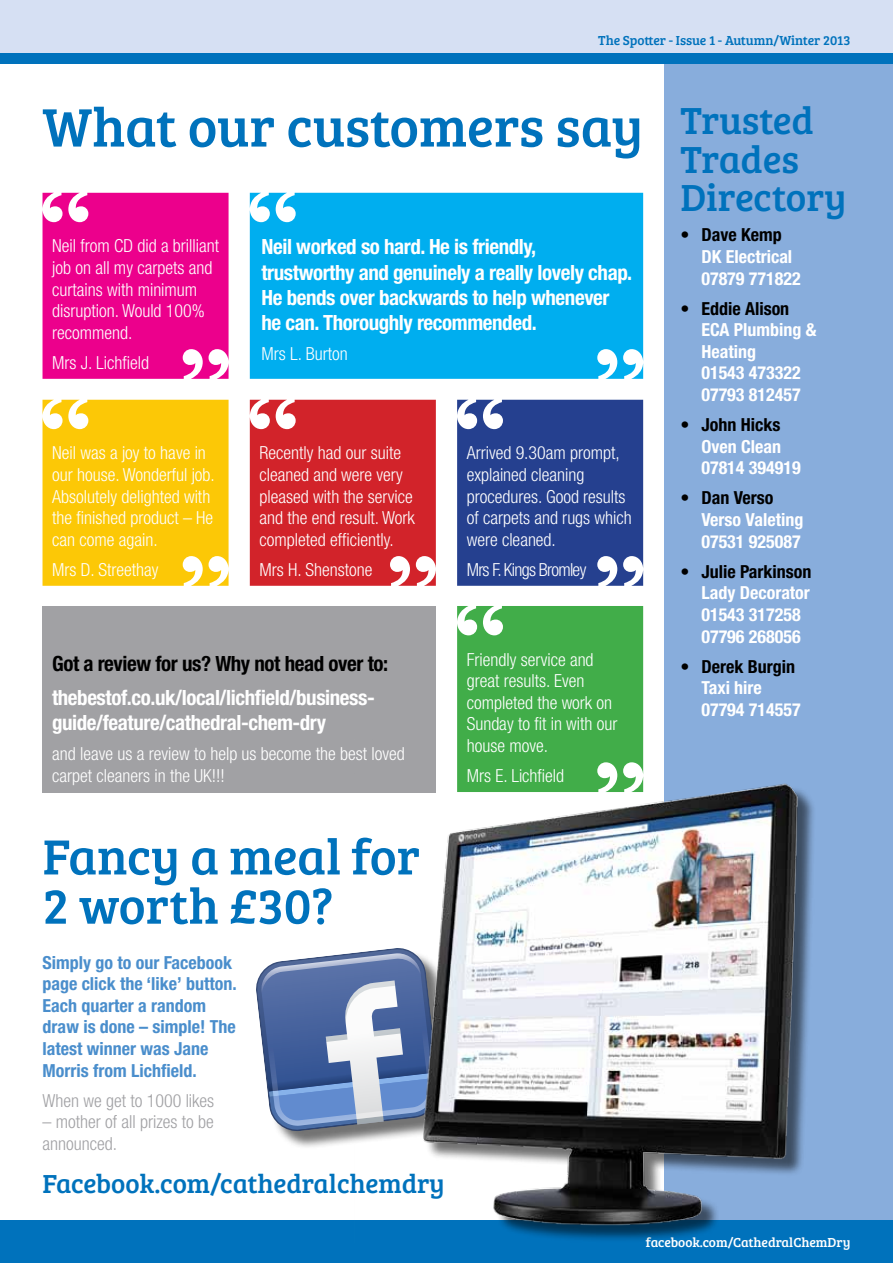
<style>
.page{position:relative;width:893px;height:1263px;background:#fff}
.page>*{position:absolute;margin:0;border:0;box-sizing:border-box;transform-origin:0 0}
.t1{font:55.95px "Bree Serif";letter-spacing:-.01em;color:#0072bc}
.t2{font:51px/49.2px "Bree Serif";letter-spacing:-.005em;color:#0072bc}
.t3{font:39px/38.4px "Bree Serif";letter-spacing:-.01em;color:#0072bc}
.t4{font:27px "Bree Serif";letter-spacing:-.01em;color:#0072bc}
.t5{font:700 condensed 21px/25.2px "Helvetica Neue";letter-spacing:-.02em;color:#fff}
.t6{font:700 condensed 21px "Helvetica Neue";letter-spacing:-.02em;color:#000}
.t7{font:300 condensed 18px/21.6px "Helvetica Neue";color:#fff}
.t8{font:700 condensed 18px/21.6px "Helvetica Neue";color:#fff}
.t9{font:700 condensed 18px/21.6px "Helvetica Neue";color:#4a8ecc}
.t10{font:700 condensed 18px "Helvetica Neue";color:#000}
.t11{font:300 condensed 18px/21.6px "Helvetica Neue";color:#a1a1a4}
.t12{font:300 condensed 18px "Helvetica Neue";letter-spacing:-.04em;color:#fff}
.t13{font:13.5px "Bree Serif";color:#0072bc}
.t14{font:13.5px "Bree Serif";color:#fff}
</style>
<div class="page">
<div style="left:258px;top:950px;width:200px;height:200px;background:#000;opacity:.55"></div>
<svg style="left:256px;top:950px;width:98px;height:183px"></svg>
<div style="left:43px;top:607px;width:393px;height:186px;background:#a1a1a4"></div>
<div style="left:664px;top:0;width:229px;height:1263px;background:#88addc"></div>
<div style="left:0;top:1220px;width:893px;height:43px;background:#0072bc"></div>
<div style="left:0;top:0;width:893px;height:53px;background:#d6e0f3"></div>
<div style="left:0;top:53px;width:893px;height:10px;background:#0072bc"></div>
<div style="left:43px;top:193px;width:186px;height:186px;background:#ec008c"></div>
<div style="left:43px;top:400px;width:186px;height:186px;background:#fcc806"></div>
<div style="left:457px;top:606px;width:186px;height:133px;background:#41ad49"></div>
<div style="left:250px;top:400px;width:186px;height:186px;background:#d2232a"></div>
<div style="left:250px;top:193px;width:393px;height:186px;background:#00aeef"></div>
<div style="left:457px;top:400px;width:186px;height:186px;background:#25408f"></div>
<img style="left:354px;top:739px;width:460px;height:501px">
<p class="t13" style="left:598px;top:30px;width:254px">The Spotter - Issue 1 - Autumn/Winter 2013</p>
<h1 class="t1" style="left:43px;top:86px;width:773px">What our customers say <sup>Trusted</sup></h1>
<h3 class="t3" style="left:680px;top:138px;width:168px">Trades<br>Directory</h3>
<p class="t10" style="left:680px;top:224px;width:103px">• Dave Kemp</p>
<p class="t8" style="left:701px;top:245px;width:101px">DK Electrical<br>07879 771822</p>
<p class="t10" style="left:680px;top:297px;width:110px">• Eddie Alison</p>
<p class="t8" style="left:701px;top:319px;width:116px">ECA Plumbing &amp;<br>Heating<br>01543 473322<br>07793 812457</p>
<p class="t10" style="left:680px;top:414px;width:101px">• John Hicks</p>
<p class="t8" style="left:701px;top:435px;width:101px">Oven Clean<br>07814 394919</p>
<p class="t10" style="left:680px;top:487px;width:95px">• Dan Verso</p>
<p class="t8" style="left:701px;top:509px;width:104px">Verso Valeting<br>07531 925087</p>
<p class="t10" style="left:680px;top:560px;width:133px">• Julie Parkinson</p>
<p class="t8" style="left:701px;top:582px;width:110px">Lady Decorator<br>01543 317258<br>07796 268056</p>
<p class="t10" style="left:680px;top:655px;width:116px">• Derek Burgin</p>
<p class="t8" style="left:701px;top:677px;width:101px">Taxi hire<br>07794 714557</p>
<p class="t5" style="left:261px;top:234px;width:372px">Neil worked so hard. He is friendly, trustworthy and genuinely a really lovely chap.<br>He bends over backwards to help whenever he can. Thoroughly recommended.</p>
<p class="t7" style="left:261px;top:343px;width:88px">Mrs L. Burton</p>
<p class="t7" style="left:52px;top:235px;width:169px">Neil from CD did a brilliant job on all my carpets and curtains with minimum disruption. Would 100% recommend.</p>
<p class="t7" style="left:52px;top:352px;width:98px">Mrs J. Lichfield</p>
<p class="t7" style="left:259px;top:442px;width:157px">Recently had our suite cleaned and were very pleased with the service and the end result. Work completed efficiently.</p>
<p class="t7" style="left:259px;top:558px;width:114px">Mrs H. Shenstone</p>
<p class="t7" style="left:52px;top:442px;width:164px">Neil was a joy to have in our house. Wonderful job.<br>Absolutely delighted with the finished product – He can come again.</p>
<p class="t7" style="left:52px;top:558px;width:108px">Mrs D. Streethay</p>
<p class="t7" style="left:467px;top:442px;width:167px">Arrived 9.30am prompt, explained cleaning procedures. Good results of carpets and rugs which were cleaned.</p>
<p class="t12" style="left:467px;top:559px;width:121px">Mrs F. Kings Bromley</p>
<p class="t7" style="left:467px;top:648px;width:152px">Friendly service and great results. Even completed the work on<br>Sunday to fit in with our house move.</p>
<p class="t7" style="left:467px;top:765px;width:99px">Mrs E. Lichfield</p>
<p class="t6" style="left:52px;top:651px;width:338px">Got a review for us? Why not head over to:</p>
<p class="t5" style="left:52px;top:684px;width:324px">thebestof.co.uk/local/lichfield/business&shy;guide/feature/cathedral-chem-dry</p>
<p class="t7" style="left:52px;top:743px;width:354px">and leave us a review to help us become the best loved carpet cleaners in the UK!!!</p>
<h2 class="t2" style="left:43px;top:829px;width:379px">Fancy a meal for<br>2 worth £30?</h2>
<p class="t9" style="left:43px;top:951px;width:196px">Simply go to our Facebook page click the ‘like’ button.<br>Each quarter a random draw is done – simple! The latest winner was Jane<br>Morris from Lichfield.</p>
<p class="t11" style="left:43px;top:1089px;width:173px">When we get to 1000 likes</p>
<p class="t11" style="left:43px;top:1111px;width:173px">– mother of all prizes to be announced.</p>
<h3 class="t4" style="left:43px;top:1164px;width:404px">Facebook.com/cathedralchemdry</h3>
<p class="t14" style="left:646px;top:1232px;width:206px">facebook.com/CathedralChemDry</p>
</div>
